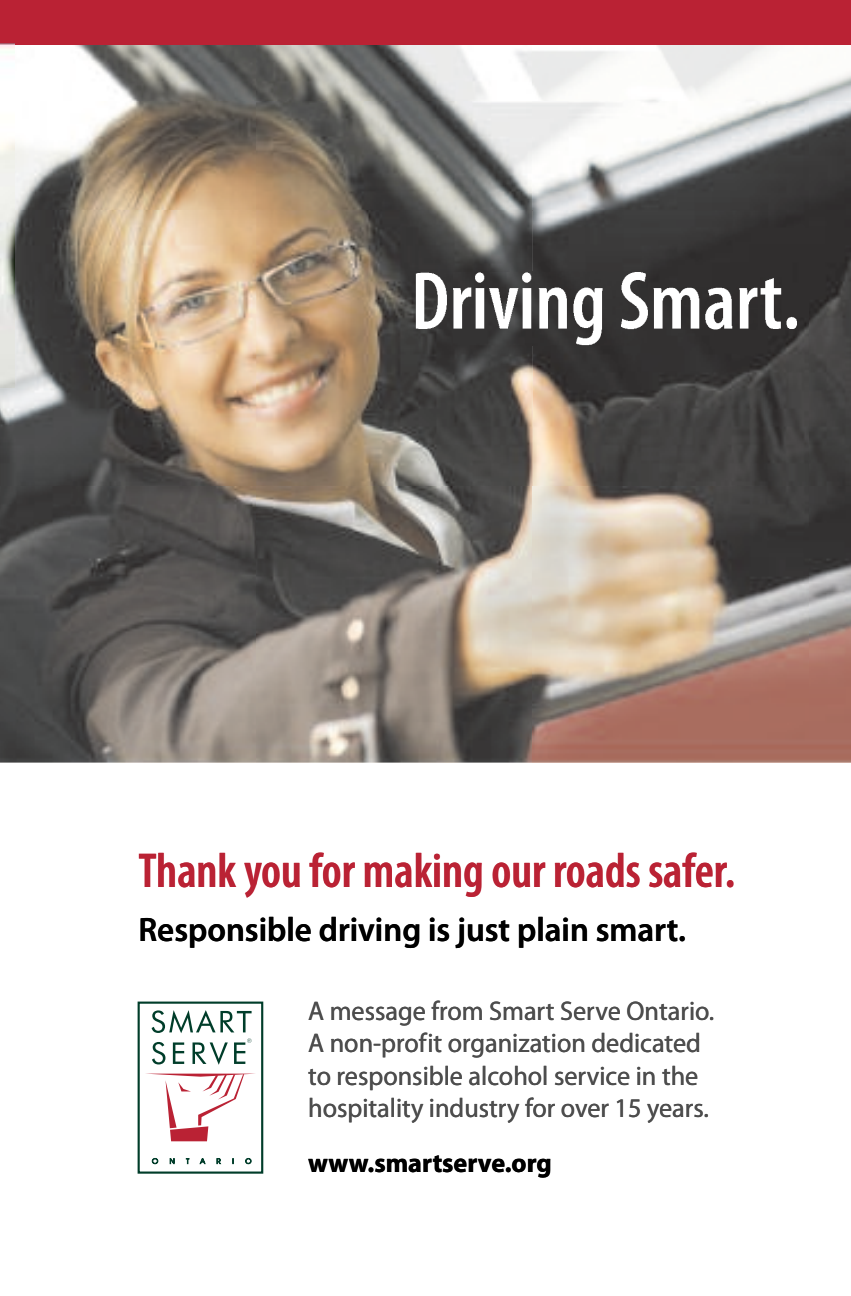
<style>
.page{position:relative;width:851px;height:1296px;background:#fff}
.page>*{position:absolute;margin:0;border:0;box-sizing:border-box;transform-origin:0 0}
.t1{font:49.5px "Myriad Pro Semibold Cond+JOKPAD";color:#ba2234}
.t2{font:33.98px "Myriad Pro Semibold+HEMIRG";color:#000}
.t3{font:27px "Myriad Pro Regular+PXOIRA";color:#4d4d4d}
.t4{font:27px "Myriad Pro Bold+GRXWRC";color:#000}
</style>
<div class="page">
<div style="left:0;top:0;width:850px;height:101px;background:#ba2234"></div>
<div style="left:138px;top:1002px;width:125px;height:172px;border:2px solid #003d2a"></div>
<svg style="left:152px;top:1074px;width:96px;height:67px"></svg>
<svg style="left:152px;top:1158px;width:100px;height:6px"></svg>
<svg style="left:152px;top:1010px;width:99px;height:55px"></svg>
<img style="left:0;top:45px;width:850px;height:718px">
<img style="left:453px;top:272px;width:195px;height:73px">
<img style="left:453px;top:312px;width:78px;height:17px">
<img style="left:415px;top:272px;width:32px;height:9px">
<img style="left:415px;top:281px;width:32px;height:48px">
<svg style="left:786px;top:317px;width:11px;height:12px"></svg>
<img style="left:760px;top:278px;width:21px;height:51px">
<img style="left:653px;top:288px;width:104px;height:42px">
<img style="left:654px;top:320px;width:94px;height:10px">
<img style="left:539px;top:322px;width:105px;height:23px">
<img style="left:0;top:43px;width:15px;height:345px">
<h1 class="t1" style="left:138px;top:853px;width:598px">Thank you for making our roads safer.</h1>
<p class="t2" style="left:138px;top:917px;width:549px">Responsible driving is just plain smart.</p>
<p class="t3" style="left:308px;top:1001px;width:407px">A message from Smart Serve Ontario.</p>
<p class="t3" style="left:308px;top:1033px;width:394px">A non-profit organization dedicated</p>
<p class="t3" style="left:308px;top:1066px;width:391px">to responsible alcohol service in the</p>
<p class="t3" style="left:308px;top:1098px;width:402px">hospitality industry for over 15 years.</p>
<p class="t4" style="left:308px;top:1153px;width:245px">www.smartserve.org</p>
</div>
